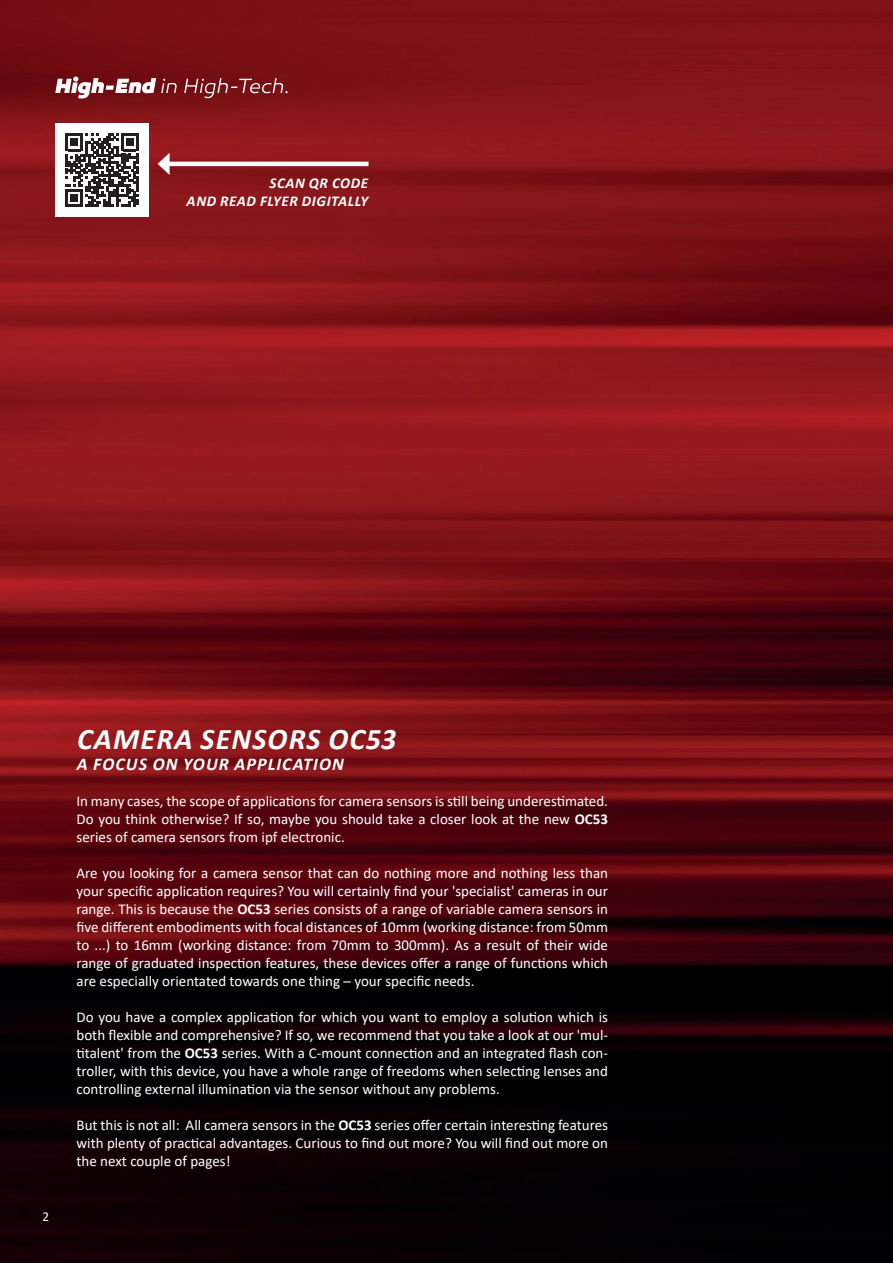
<style>
.page{position:relative;width:893px;height:1263px;background:#fff}
.page>*{position:absolute;margin:0;border:0;box-sizing:border-box;transform-origin:0 0}
.t1{font:italic 700 30px "Calibri";letter-spacing:.04em;color:#fff}
.t2{font:italic 700 18px "Calibri";letter-spacing:.06em;color:#fff}
.t3{font:15px/18px "Calibri";color:#fff;text-align:justify}
.t4{font:italic 700 15px/18px "Calibri";letter-spacing:.04em;color:#fff;text-align:right}
.t5{font:13.5px "Calibri";color:#fff}
.s1{font-weight:700}
</style>
<div class="page">
<img style="left:0;top:0;width:893px;height:1263px">
<svg style="left:55px;top:77px;width:233px;height:21px"></svg>
<div style="left:55px;top:123px;width:94px;height:94px;background:#fff"></div>
<svg style="left:66px;top:134px;width:72px;height:73px"></svg>
<hr style="left:165px;top:162px;width:204px;height:4px;background:#fff">
<svg style="left:158px;top:153px;width:12px;height:22px"></svg>
<p class="t4" style="left:187px;top:174px;width:183px">SCAN QR CODE<br>AND READ FLYER DIGITALLY</p>
<p class="t5" style="left:43px;top:1207px;width:8px">2</p>
<h1 class="t1" style="left:77px;top:717px;width:321px">CAMERA SENSORS OC53</h1>
<p class="t2" style="left:77px;top:752px;width:269px">A FOCUS ON YOUR APPLICATION</p>
<p class="t3" style="left:77px;top:792px;width:533px">In many cases, the scope of applications for camera sensors is still being underestimated.<br>Do you think otherwise? If so, maybe you should take a closer look at the new <span class="s1">OC53 </span>series of camera sensors from ipf electronic.</p>
<p class="t3" style="left:77px;top:864px;width:533px">Are you looking for a camera sensor that can do nothing more and nothing less than your specific application requires? You will certainly find your 'specialist' cameras in our range. This is because the <span class="s1">OC53</span> series consists of a range of variable camera sensors in five different embodiments with focal distances of 10mm (working distance: from 50mm to ...) to 16mm (working distance: from 70mm to 300mm). As a result of their wide range of graduated inspection features, these devices offer a range of functions which are especially orientated towards one thing – your specific needs.</p>
<p class="t3" style="left:77px;top:1008px;width:533px">Do you have a complex application for which you want to employ a solution which is both flexible and comprehensive? If so, we recommend that you take a look at our 'mul&shy;titalent' from the <span class="s1">OC53</span> series. With a C-mount connection and an integrated flash con&shy;troller, with this device, you have a whole range of freedoms when selecting lenses and controlling external illumination via the sensor without any problems.</p>
<p class="t3" style="left:77px;top:1116px;width:533px">But this is not all: All camera sensors in the <span class="s1">OC53</span> series offer certain interesting features with plenty of practical advantages. Curious to find out more? You will find out more on the next couple of pages!</p>
</div>
